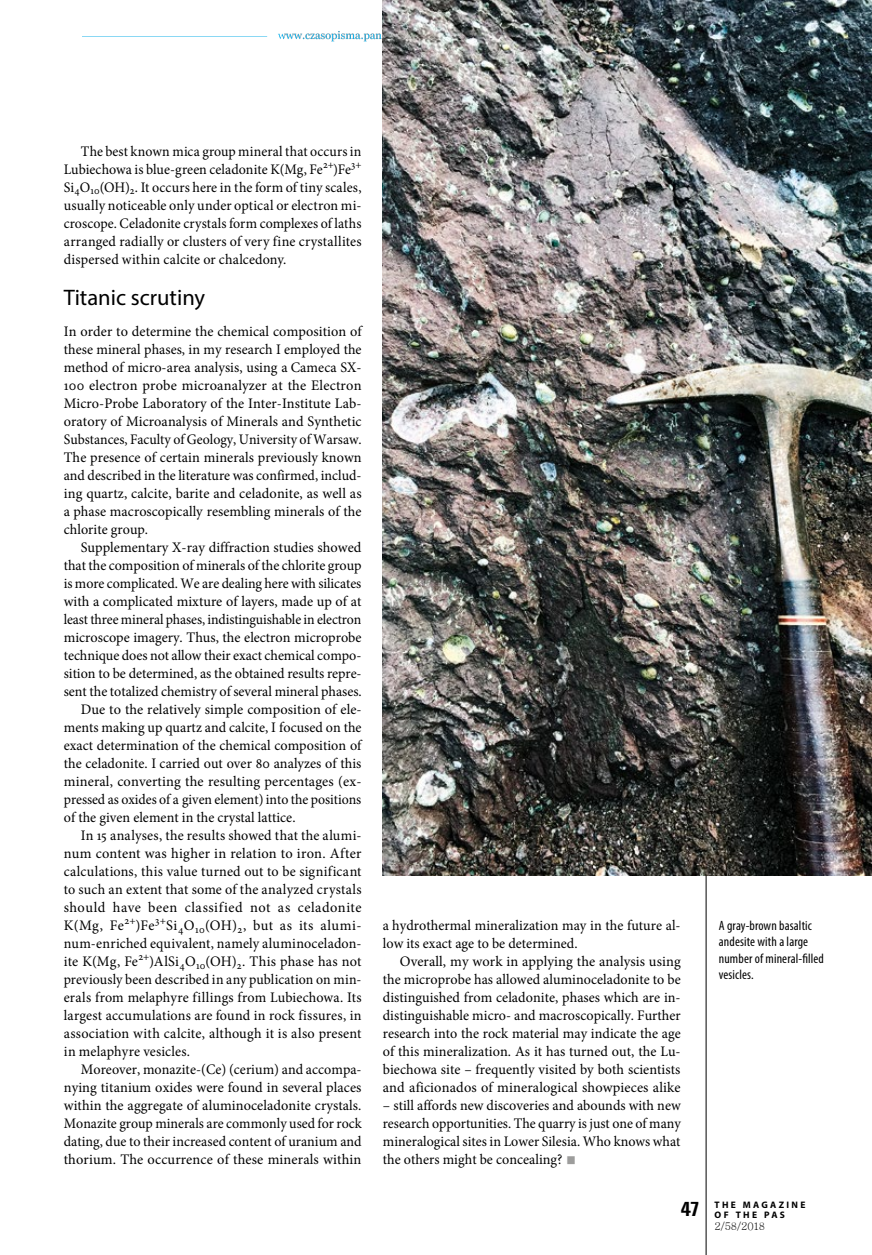
<style>
.page{position:relative;width:872px;height:1255px;background:#fff}
.page>*{position:absolute;margin:0;border:0;box-sizing:border-box;transform-origin:0 0}
.t1{font:22.5px "Myriad Pro";color:#000}
.t2{font:14.55px/18px "Minion Pro";letter-spacing:.005em;color:#000;text-align:justify}
.t3{font:14.55px/18px "Minion Pro";letter-spacing:.005em;color:#000;text-align:justify;scale:.95 1}
.t4{font:14.55px "Minion Pro";letter-spacing:.005em;color:#000;scale:.96 1}
.t5{font:14.55px "Minion Pro";letter-spacing:.025em;color:#000}
.t6{font:14.55px "Minion Pro";letter-spacing:.035em;color:#000}
.t7{font:condensed 13.5px/16.5px "Myriad Pro";letter-spacing:.01em;color:#000}
.t8{font:10.5px "Batang";letter-spacing:-.025em;color:#000}
.t9{font:700 9.45px/10.5px "Myriad Pro";letter-spacing:.245em;color:#000}
.s1{font-size:27px;color:#9d9d9c}
.s2{font-family:"Unitus TEE";font-stretch:condensed;font-size:21px}
</style>
<div class="page">
<img style="left:82px;top:15px;width:301px;height:54px">
<hr style="left:706px;top:0;width:1px;height:1254px;background:#000">
<img style="left:383px;top:0;width:489px;height:875px">
<p class="t3" style="left:64px;top:142px;width:315px;text-indent:17px">The best known mica group mineral that occurs in Lubiechowa is blue-green celadonite K(Mg, Fe<sup>2+</sup>)Fe<sup>3+ </sup>Si<sub>4</sub>O<sub>10</sub>(OH)<sub>2</sub>. It occurs here in the form of tiny scales, usually noticeable only under optical or electron mi&shy;croscope. Celadonite crystals form complexes of laths arranged radially or clusters of very fine crystallites dispersed within calcite or chalcedony.</p>
<h1 class="t1" style="left:64px;top:283px;width:143px">Titanic scrutiny</h1>
<p class="t2" style="left:64px;top:322px;width:299px">In order to determine the chemical composition of these mineral phases, in my research I employed the method of micro-area analysis, using a Cameca SX-100 electron probe microanalyzer at the Electron Micro-Probe Laboratory of the Inter-Institute Lab&shy;oratory of Microanalysis of Minerals and Synthetic Substances, Faculty of Geology, University of Warsaw.<br>The presence of certain minerals previously known and described in the literature was confirmed, includ&shy;ing quartz, calcite, barite and celadonite, as well as a phase macroscopically resembling minerals of the chlorite group.</p>
<p class="t2" style="left:81px;top:538px;width:282px">Supplementary X-ray diffraction studies showed</p>
<p class="t2" style="left:64px;top:556px;width:299px">that the composition of minerals of the chlorite group</p>
<p class="t4" style="left:64px;top:573px;width:311px">is more complicated. We are dealing here with silicates</p>
<p class="t2" style="left:64px;top:592px;width:299px">with a complicated mixture of layers, made up of at</p>
<p class="t3" style="left:64px;top:610px;width:315px">least three mineral phases, indistinguishable in electron</p>
<p class="t2" style="left:64px;top:628px;width:299px">microscope imagery. Thus, the electron microprobe</p>
<p class="t2" style="left:64px;top:646px;width:299px">technique does not allow their exact chemical compo-</p>
<p class="t2" style="left:64px;top:664px;width:299px">sition to be determined, as the obtained results repre-</p>
<p class="t2" style="left:64px;top:682px;width:299px">sent the totalized chemistry of several mineral phases.</p>
<p class="t2" style="left:81px;top:700px;width:282px">Due to the relatively simple composition of ele-</p>
<p class="t2" style="left:64px;top:718px;width:299px">ments making up quartz and calcite, I focused on the</p>
<p class="t2" style="left:64px;top:736px;width:299px">exact determination of the chemical composition of</p>
<p class="t2" style="left:64px;top:754px;width:299px">the celadonite. I carried out over 80 analyzes of this</p>
<p class="t2" style="left:64px;top:772px;width:299px">mineral, converting the resulting percentages (ex-</p>
<p class="t3" style="left:64px;top:790px;width:315px">pressed as oxides of a given element) into the positions</p>
<p class="t2" style="left:64px;top:808px;width:233px">of the given element in the crystal lattice.</p>
<p class="t2" style="left:81px;top:826px;width:282px">In 15 analyses, the results showed that the alumi-</p>
<p class="t2" style="left:64px;top:844px;width:299px">num content was higher in relation to iron. After</p>
<p class="t2" style="left:64px;top:862px;width:299px">calculations, this value turned out to be significant</p>
<p class="t2" style="left:64px;top:880px;width:299px">to such an extent that some of the analyzed crystals</p>
<p class="t6" style="left:64px;top:897px;width:299px">should have been classified not as celadonite</p>
<p class="t5" style="left:64px;top:915px;width:299px">K(Mg, Fe<sup>2+</sup>)Fe<sup>3+</sup>Si<sub>4</sub>O<sub>10</sub>(OH)<sub>2</sub>, but as its alumi-</p>
<p class="t2" style="left:64px;top:934px;width:299px">num-enriched equivalent, namely aluminoceladon-</p>
<p class="t2" style="left:64px;top:952px;width:299px">ite K(Mg, Fe<sup>2+</sup>)AlSi<sub>4</sub>O<sub>10</sub>(OH)<sub>2</sub>. This phase has not</p>
<p class="t3" style="left:64px;top:970px;width:315px">previously been described in any publication on min-</p>
<p class="t2" style="left:64px;top:988px;width:299px">erals from melaphyre fillings from Lubiechowa. Its</p>
<p class="t2" style="left:64px;top:1006px;width:299px">largest accumulations are found in rock fissures, in</p>
<p class="t2" style="left:64px;top:1024px;width:299px">association with calcite, although it is also present</p>
<p class="t2" style="left:64px;top:1042px;width:128px">in melaphyre vesicles.</p>
<p class="t2" style="left:81px;top:1060px;width:282px">Moreover, monazite-(Ce) (cerium) and accompa-</p>
<p class="t2" style="left:64px;top:1078px;width:299px">nying titanium oxides were found in several places</p>
<p class="t2" style="left:64px;top:1096px;width:299px">within the aggregate of aluminoceladonite crystals.</p>
<p class="t4" style="left:64px;top:1113px;width:312px">Monazite group minerals are commonly used for rock</p>
<p class="t2" style="left:64px;top:1132px;width:299px">dating, due to their increased content of uranium and</p>
<p class="t2" style="left:64px;top:1150px;width:299px">thorium. The occurrence of these minerals within</p>
<p class="t2" style="left:383px;top:916px;width:299px">a hydrothermal mineralization may in the future al&shy;low its exact age to be determined.</p>
<p class="t2" style="left:383px;top:952px;width:299px;text-indent:17px">Overall, my work in applying the analysis using the microprobe has allowed aluminoceladonite to be distinguished from celadonite, phases which are in&shy;distinguishable micro- and macroscopically. Further research into the rock material may indicate the age of this mineralization. As it has turned out, the Lu&shy;biechowa site – frequently visited by both scientists and aficionados of mineralogical showpieces alike</p>
<p class="t2" style="left:383px;top:1096px;width:299px">– still affords new discoveries and abounds with new research opportunities. The quarry is just one of many mineralogical sites in Lower Silesia. Who knows what the others might be concealing? <span class="s1">■</span></p>
<p class="t7" style="left:719px;top:917px;width:107px">A gray-brown basaltic andesite with a large number of mineral-filled vesicles.</p>
<p class="t9" style="left:714px;top:1198px;width:92px;text-indent:-34px"><span class="s2">47</span> THE MAGAZINE<br>OF THE PAS</p>
<p class="t8" style="left:714px;top:1221px;width:52px">2/58/2018</p>
</div>
